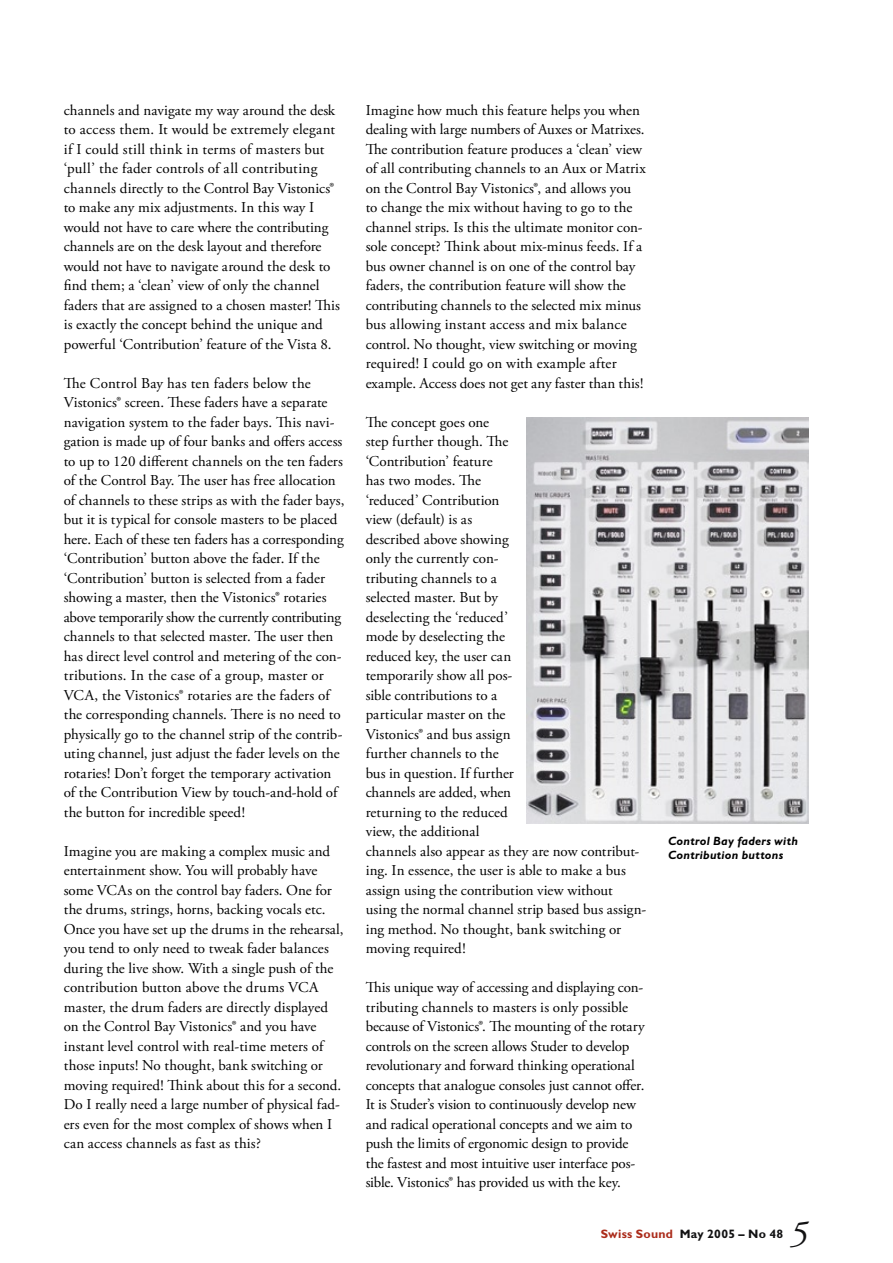
<style>
.page{position:relative;width:893px;height:1263px;background:#fff}
.page>*{position:absolute;margin:0;border:0;box-sizing:border-box;transform-origin:0 0}
.t1{font:italic 36px "Adobe Garamond";color:#121213}
.t2{font:15px/19.5px "Adobe Garamond Pro";color:#000}
.t3{font:700 12.3px "Gill Sans";letter-spacing:.02em;color:#121213}
.t4{font:italic 700 12px/14.4px "Gill Sans";letter-spacing:.02em;color:#000}
.s1{color:#ab2c1b}
</style>
<div class="page">
<img style="left:527px;top:418px;width:281px;height:406px">
<p class="t2" style="left:64px;top:101px;width:278px">channels and navigate my way around the desk to access them. It would be extremely elegant if I could still think in terms of masters but ‘pull’ the fader controls of all contributing channels directly to the Control Bay Vistonics® to make any mix adjustments. In this way I would not have to care where the contributing channels are on the desk layout and therefore would not have to navigate around the desk to find them; a ‘clean’ view of only the channel faders that are assigned to a chosen master! This is exactly the concept behind the unique and powerful ‘Contribution’ feature of the Vista 8.</p>
<p class="t2" style="left:64px;top:374px;width:282px">The Control Bay has ten faders below the Vistonics® screen. These faders have a separate navigation system to the fader bays. This navi&shy;gation is made up of four banks and offers access to up to 120 different channels on the ten faders of the Control Bay. The user has free allocation of channels to these strips as with the fader bays, but it is typical for console masters to be placed here. Each of these ten faders has a corresponding ‘Contribution’ button above the fader. If the ‘Contribution’ button is selected from a fader showing a master, then the Vistonics® rotaries above temporarily show the currently contributing channels to that selected master. The user then has direct level control and metering of the con&shy;tributions. In the case of a group, master or VCA, the Vistonics® rotaries are the faders of the corresponding channels. There is no need to physically go to the channel strip of the contrib&shy;uting channel, just adjust the fader levels on the rotaries! Don’t forget the temporary activation of the Contribution View by touch-and-hold of the button for incredible speed!</p>
<p class="t2" style="left:64px;top:842px;width:281px">Imagine you are making a complex music and entertainment show. You will probably have some VCAs on the control bay faders. One for the drums, strings, horns, backing vocals etc.<br>Once you have set up the drums in the rehearsal, you tend to only need to tweak fader balances during the live show. With a single push of the contribution button above the drums VCA master, the drum faders are directly displayed on the Control Bay Vistonics® and you have instant level control with real-time meters of those inputs! No thought, bank switching or moving required! Think about this for a second.<br>Do I really need a large number of physical fad&shy;ers even for the most complex of shows when I can access channels as fast as this?</p>
<p class="t2" style="left:366px;top:101px;width:282px">Imagine how much this feature helps you when dealing with large numbers of Auxes or Matrixes.<br>The contribution feature produces a ‘clean’ view of all contributing channels to an Aux or Matrix on the Control Bay Vistonics®, and allows you to change the mix without having to go to the channel strips. Is this the ultimate monitor con&shy;sole concept? Think about mix-minus feeds. If a bus owner channel is on one of the control bay faders, the contribution feature will show the contributing channels to the selected mix minus bus allowing instant access and mix balance control. No thought, view switching or moving required! I could go on with example after example. Access does not get any faster than this!</p>
<p class="t2" style="left:366px;top:413px;width:282px">The concept goes one<br>step further though. The<br>‘Contribution’ feature<br>has two modes. The<br>‘reduced’ Contribution<br>view (default) is as<br>described above showing<br>only the currently con-<br>tributing channels to a<br>selected master. But by<br>deselecting the ‘reduced’<br>mode by deselecting the<br>reduced key, the user can<br>temporarily show all pos-<br>sible contributions to a<br>particular master on the<br>Vistonics® and bus assign<br>further channels to the<br>bus in question. If further<br>channels are added, when<br>returning to the reduced<br>view, the additional<br>channels also appear as they are now contribut&shy;ing. In essence, the user is able to make a bus assign using the contribution view without using the normal channel strip based bus assign&shy;ing method. No thought, bank switching or moving required!</p>
<p class="t2" style="left:366px;top:978px;width:281px">This unique way of accessing and displaying con&shy;tributing channels to masters is only possible because of Vistonics®. The mounting of the rotary controls on the screen allows Studer to develop revolutionary and forward thinking operational concepts that analogue consoles just cannot offer.<br>It is Studer’s vision to continuously develop new and radical operational concepts and we aim to push the limits of ergonomic design to provide the fastest and most intuitive user interface pos&shy;sible. Vistonics® has provided us with the key.</p>
<p class="t3" style="left:601px;top:1227px;width:184px"><span class="s1">Swiss Sound</span> May 2005 – No 48</p>
<h1 class="t1" style="left:790px;top:1215px;width:19px">5</h1>
<p class="t4" style="left:668px;top:833px;width:131px">Control Bay faders with<br>Contribution buttons</p>
</div>
